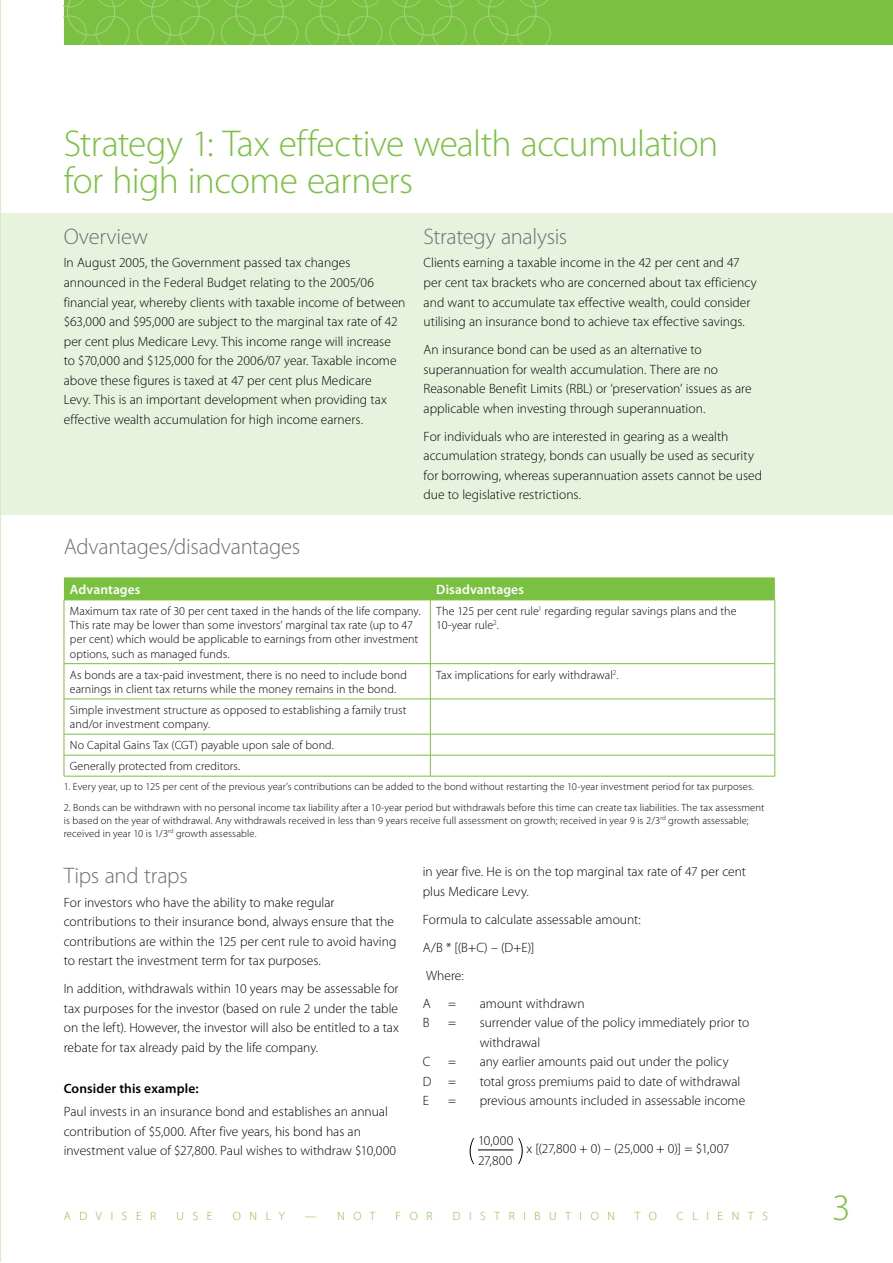
<style>
.page{position:relative;width:893px;height:1263px;background:#fff}
.page>*{position:absolute;margin:0;border:0;box-sizing:border-box;transform-origin:0 0}
.t1{font:300 37.5px/37.5px "Myriad Pro";letter-spacing:-.015em;color:#7ac142}
.t2{font:300 22.5px "Myriad Pro";letter-spacing:-.01em;color:#6d6f71}
.t3{font:300 13.5px/19.5px "Myriad Pro";color:#000}
.t4{font:300 13.5px "Myriad Pro";letter-spacing:.02em;color:#000}
.t5{font:600 13.5px "Myriad Pro";letter-spacing:.01em;color:#fff}
.t6{font:600 13.5px "Myriad Pro";letter-spacing:.005em;color:#000}
.t7{font:300 12px/14.2px "Myriad Pro";letter-spacing:.005em;color:#000}
.t8{font:300 12px "Myriad Pro";letter-spacing:.72em;color:#7ac142}
.t9{font:300 10.5px/12.8px "Myriad Pro";letter-spacing:.01em;color:#000}
</style>
<div class="page">
<div style="left:0;top:213px;width:893px;height:301px;background:#e8f3de"></div>
<div style="left:64px;top:577px;width:711px;height:23px;background:#7ac142"></div>
<hr style="left:64px;top:600px;width:366px;height:1px;background:#7ac142">
<hr style="left:430px;top:600px;width:345px;height:1px;background:#7ac142">
<hr style="left:430px;top:600px;width:1px;height:63px;background:#7ac142">
<hr style="left:64px;top:663px;width:366px;height:1px;background:#7ac142">
<hr style="left:430px;top:663px;width:345px;height:1px;background:#7ac142">
<hr style="left:430px;top:664px;width:1px;height:35px;background:#7ac142">
<hr style="left:64px;top:699px;width:366px;height:1px;background:#7ac142">
<hr style="left:430px;top:699px;width:345px;height:1px;background:#7ac142">
<hr style="left:430px;top:699px;width:1px;height:35px;background:#7ac142">
<hr style="left:64px;top:734px;width:366px;height:1px;background:#7ac142">
<hr style="left:430px;top:734px;width:345px;height:1px;background:#7ac142">
<hr style="left:64px;top:755px;width:366px;height:1px;background:#7ac142">
<hr style="left:430px;top:755px;width:345px;height:1px;background:#7ac142">
<svg style="left:430px;top:734px;width:1px;height:42px"></svg>
<hr style="left:64px;top:776px;width:366px;height:1px;background:#7ac142">
<hr style="left:430px;top:776px;width:345px;height:1px;background:#7ac142">
<hr style="left:64px;top:600px;width:1px;height:64px;background:#7ac142">
<hr style="left:775px;top:600px;width:1px;height:64px;background:#7ac142">
<hr style="left:64px;top:664px;width:1px;height:35px;background:#7ac142">
<hr style="left:775px;top:664px;width:1px;height:35px;background:#7ac142">
<hr style="left:64px;top:699px;width:1px;height:35px;background:#7ac142">
<hr style="left:775px;top:699px;width:1px;height:35px;background:#7ac142">
<svg style="left:64px;top:734px;width:1px;height:42px"></svg>
<svg style="left:775px;top:734px;width:1px;height:42px"></svg>
<hr style="left:0;top:0;width:1px;height:1262px;background:#d9ebc7">
<div style="left:64px;top:0;width:829px;height:45px;background:#7ac142"></div>
<svg style="left:64px;top:0;width:66px;height:45px"></svg>
<svg style="left:137px;top:0;width:77px;height:45px"></svg>
<svg style="left:221px;top:0;width:77px;height:45px"></svg>
<svg style="left:305px;top:0;width:78px;height:45px"></svg>
<svg style="left:389px;top:0;width:78px;height:45px"></svg>
<svg style="left:474px;top:0;width:77px;height:45px"></svg>
<svg style="left:470px;top:1138px;width:53px;height:26px"></svg>
<hr style="left:478px;top:1150px;width:35px;height:1px;background:#000">
<h1 class="t1" style="left:64px;top:125px;width:656px">Strategy 1: Tax effective wealth accumulation for high income earners</h1>
<h2 class="t2" style="left:64px;top:224px;width:86px">Overview</h2>
<p class="t3" style="left:64px;top:253px;width:343px">In August 2005, the Government passed tax changes announced in the Federal Budget relating to the 2005/06 financial year, whereby clients with taxable income of between $63,000 and $95,000 are subject to the marginal tax rate of 42 per cent plus Medicare Levy. This income range will increase<br>to $70,000 and $125,000 for the 2006/07 year. Taxable income above these figures is taxed at 47 per cent plus Medicare<br>Levy. This is an important development when providing tax effective wealth accumulation for high income earners.</p>
<h2 class="t2" style="left:424px;top:224px;width:145px">Strategy analysis</h2>
<p class="t3" style="left:424px;top:253px;width:335px">Clients earning a taxable income in the 42 per cent and 47 per cent tax brackets who are concerned about tax efficiency and want to accumulate tax effective wealth, could consider utilising an insurance bond to achieve tax effective savings.</p>
<p class="t3" style="left:424px;top:340px;width:329px">An insurance bond can be used as an alternative to superannuation for wealth accumulation. There are no Reasonable Benefit Limits (RBL) or ‘preservation’ issues as are applicable when investing through superannuation.</p>
<p class="t3" style="left:424px;top:426px;width:340px">For individuals who are interested in gearing as a wealth accumulation strategy, bonds can usually be used as security for borrowing, whereas superannuation assets cannot be used due to legislative restrictions.</p>
<h2 class="t2" style="left:64px;top:534px;width:238px">Advantages/disadvantages</h2>
<p class="t5" style="left:70px;top:581px;width:72px">Advantages</p>
<p class="t5" style="left:436px;top:581px;width:89px">Disadvantages</p>
<p class="t7" style="left:70px;top:604px;width:352px">Maximum tax rate of 30 per cent taxed in the hands of the life company.<br>This rate may be lower than some investors’ marginal tax rate (up to 47 per cent) which would be applicable to earnings from other investment options, such as managed funds.</p>
<p class="t7" style="left:436px;top:604px;width:302px">The 125 per cent rule<sup>1</sup> regarding regular savings plans and the<br>10-year rule<sup>2</sup>.</p>
<p class="t7" style="left:70px;top:668px;width:339px">As bonds are a tax-paid investment, there is no need to include bond earnings in client tax returns while the money remains in the bond.</p>
<p class="t7" style="left:436px;top:668px;width:184px">Tax implications for early withdrawal<sup>2</sup>.</p>
<p class="t7" style="left:70px;top:703px;width:338px">Simple investment structure as opposed to establishing a family trust and/or investment company.</p>
<p class="t7" style="left:70px;top:735px;width:266px;line-height:21px">No Capital Gains Tax (CGT) payable upon sale of bond.<br>Generally protected from creditors.</p>
<p class="t9" style="left:64px;top:780px;width:692px">1. Every year, up to 125 per cent of the previous year’s contributions can be added to the bond without restarting the 10-year investment period for tax purposes.</p>
<p class="t9" style="left:64px;top:801px;width:702px">2. Bonds can be withdrawn with no personal income tax liability after a 10-year period but withdrawals before this time can create tax liabilities. The tax assessment is based on the year of withdrawal. Any withdrawals received in less than 9 years receive full assessment on growth; received in year 9 is 2/3<sup>rd</sup> growth assessable; received in year 10 is 1/3<sup>rd</sup> growth assessable.</p>
<h2 class="t2" style="left:64px;top:863px;width:125px">Tips and traps</h2>
<p class="t3" style="left:64px;top:893px;width:334px">For investors who have the ability to make regular contributions to their insurance bond, always ensure that the contributions are within the 125 per cent rule to avoid having to restart the investment term for tax purposes.</p>
<p class="t3" style="left:64px;top:979px;width:337px;text-align:justify">In addition, withdrawals within 10 years may be assessable for tax purposes for the investor (based on rule 2 under the table on the left). However, the investor will also be entitled to a tax rebate for tax already paid by the life company.</p>
<p class="t6" style="left:64px;top:1081px;width:136px">Consider this example:</p>
<p class="t3" style="left:64px;top:1102px;width:334px">Paul invests in an insurance bond and establishes an annual contribution of $5,000. After five years, his bond has an investment value of $27,800. Paul wishes to withdraw $10,000</p>
<p class="t3" style="left:423px;top:862px;width:325px">in year five. He is on the top marginal tax rate of 47 per cent plus Medicare Levy.</p>
<p class="t3" style="left:423px;top:905px;width:220px;line-height:28px">Formula to calculate assessable amount:<br>A/B * [(B+C) – (D+E)]<br>Where:<br>A</p>
<p class="t3" style="left:448px;top:994px;width:10px">=</p>
<p class="t3" style="left:480px;top:994px;width:106px">amount withdrawn</p>
<p class="t3" style="left:423px;top:1013px;width:8px">B</p>
<p class="t3" style="left:448px;top:1013px;width:10px">=</p>
<p class="t3" style="left:480px;top:1013px;width:271px">surrender value of the policy immediately prior to withdrawal</p>
<p class="t3" style="left:423px;top:1052px;width:9px">C</p>
<p class="t3" style="left:448px;top:1052px;width:10px">=</p>
<p class="t3" style="left:480px;top:1052px;width:250px">any earlier amounts paid out under the policy</p>
<p class="t3" style="left:423px;top:1072px;width:35px">D =</p>
<p class="t3" style="left:480px;top:1072px;width:262px">total gross premiums paid to date of withdrawal</p>
<p class="t3" style="left:423px;top:1091px;width:8px">E</p>
<p class="t3" style="left:448px;top:1091px;width:10px">=</p>
<p class="t3" style="left:480px;top:1091px;width:267px">previous amounts included in assessable income</p>
<p class="t3" style="left:478px;top:1131px;width:37px">10,000</p>
<p class="t4" style="left:526px;top:1141px;width:205px">x [(27,800 + 0) – (25,000 + 0)] = $1,007</p>
<p class="t3" style="left:478px;top:1151px;width:36px">27,800</p>
<p class="t8" style="left:64px;top:1210px;width:94px">ADVISER</p>
<p class="t8" style="left:177px;top:1210px;width:37px">USE</p>
<p class="t8" style="left:233px;top:1210px;width:54px">ONLY</p>
<p class="t8" style="left:305px;top:1210px;width:72px">— NOT</p>
<p class="t8" style="left:396px;top:1210px;width:38px">FOR</p>
<p class="t8" style="left:453px;top:1210px;width:164px">DISTRIBUTION</p>
<p class="t8" style="left:635px;top:1210px;width:23px">T O</p>
<p class="t8" style="left:677px;top:1210px;width:92px">CLIENTS</p>
</div>
